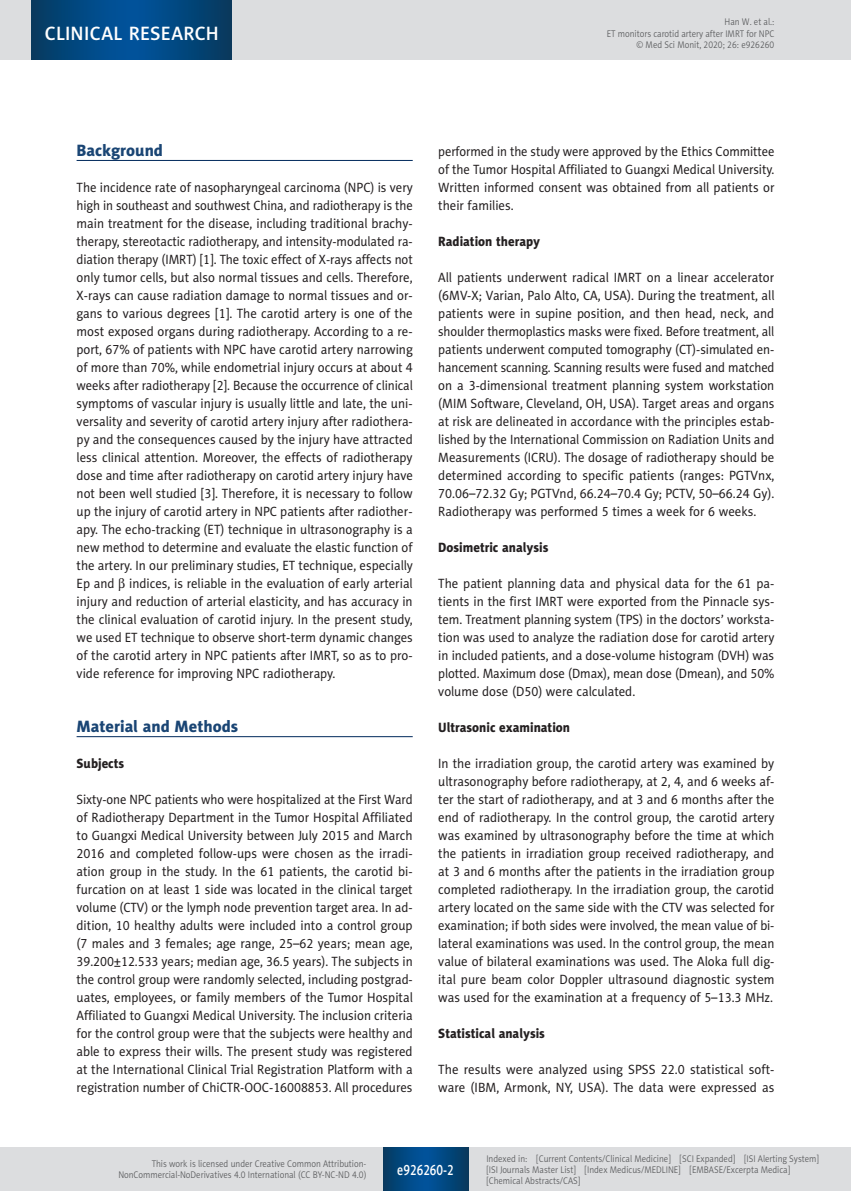
<style>
.page{position:relative;width:851px;height:1191px;background:#fff}
.page>*{position:absolute;margin:0;border:0;box-sizing:border-box;transform-origin:0 0}
.t1{font:19.5px "Naomi Sans EFN Medium";letter-spacing:.015em;color:#fff}
.MSM_Headline_1{font:16.5px "Naomi Sans EFN Heavy";color:#1a4574}
.MSM_e-PAGINA{font:15px "Naomi Sans EFN Medium";color:#fff;scale:.8 1}
.MSM_Body{font:13.5px/18px "Naomi Sans EFN";color:#231f20;text-align:justify;scale:.95 1}
.MSM_Body-2{font:13.5px/18px "Naomi Sans EFN";color:#231f20;text-align:justify;scale:.93 1}
.MSM_Body-3{font:13.5px/18px "Naomi Sans EFN";color:#231f20;scale:.96 1}
.MSM_Headline_2{font:13.5px "Naomi Sans EFN Heavy";color:#231f20;scale:.95 1}
.MSM_pagina_sygnatura{font:9.75px/11.2px "Naomi Sans EFN Light";color:#57585a;scale:.9 1}
.MSM_pagina_zywa{font:9.75px/11.2px "Naomi Sans EFN Light";color:#57585a;text-align:right;scale:.9 1}
.s1{font-family:"Standard Sym L"}
</style>
<div class="page">
<hr style="left:77px;top:160px;width:335px;height:1px;background:#00295c">
<hr style="left:77px;top:736px;width:335px;height:1px;background:#00295c">
<div style="left:0;top:1148px;width:850px;height:43px;background:#dcdddf"></div>
<svg style="left:383px;top:1147px;width:85px;height:43px;background:#02477e"></svg>
<div style="left:0;top:0;width:850px;height:60px;background:#dcdddf"></div>
<hr style="left:850px;top:0;width:1px;height:60px;background:#dcdddf">
<svg style="left:32px;top:0;width:200px;height:60px;background:#02477e"></svg>
<h1 class="t1" style="left:45px;top:22px;width:175px">CLINICAL RESEARCH</h1>
<p class="MSM_pagina_zywa" style="left:606px;top:16px;width:188px">Han W. et al.:<br>ET monitors carotid artery after IMRT for NPC</p>
<p class="MSM_pagina_sygnatura" style="left:636px;top:39px;width:154px">© Med Sci Monit, 2020; 26: e926260</p>
<p class="MSM_Headline_1" style="left:77px;top:140px;width:88px">Background</p>
<p class="MSM_Body" style="left:77px;top:178px;width:355px">The incidence rate of nasopharyngeal carcinoma (NPC) is very high in southeast and southwest China, and radiotherapy is the main treatment for the disease, including traditional brachy&shy;therapy, stereotactic radiotherapy, and intensity-modulated ra&shy;diation therapy (IMRT) [1]. The toxic effect of X-rays affects not only tumor cells, but also normal tissues and cells. Therefore, X-rays can cause radiation damage to normal tissues and or&shy;gans to various degrees [1]. The carotid artery is one of the most exposed organs during radiotherapy. According to a re&shy;port, 67% of patients with NPC have carotid artery narrowing of more than 70%, while endometrial injury occurs at about 4 weeks after radiotherapy [2]. Because the occurrence of clinical symptoms of vascular injury is usually little and late, the uni&shy;versality and severity of carotid artery injury after radiothera&shy;py and the consequences caused by the injury have attracted less clinical attention. Moreover, the effects of radiotherapy dose and time after radiotherapy on carotid artery injury have not been well studied [3]. Therefore, it is necessary to follow up the injury of carotid artery in NPC patients after radiother&shy;apy. The echo-tracking (ET) technique in ultrasonography is a new method to determine and evaluate the elastic function of the artery. In our preliminary studies, ET technique, especially Ep and <span class="s1">b</span> indices, is reliable in the evaluation of early arterial injury and reduction of arterial elasticity, and has accuracy in the clinical evaluation of carotid injury. In the present study, we used ET technique to observe short-term dynamic changes of the carotid artery in NPC patients after IMRT, so as to pro&shy;vide reference for improving NPC radiotherapy.</p>
<p class="MSM_Headline_1" style="left:77px;top:716px;width:163px">Material and Methods</p>
<p class="MSM_Headline_2" style="left:77px;top:755px;width:52px">Subjects</p>
<p class="MSM_Body-2" style="left:77px;top:790px;width:363px">Sixty-one NPC patients who were hospitalized at the First Ward of Radiotherapy Department in the Tumor Hospital Affiliated to Guangxi Medical University between July 2015 and March 2016 and completed follow-ups were chosen as the irradi&shy;ation group in the study. In the 61 patients, the carotid bi&shy;furcation on at least 1 side was located in the clinical target volume (CTV) or the lymph node prevention target area. In ad&shy;dition, 10 healthy adults were included into a control group (7 males and 3 females; age range, 25–62 years; mean age, 39.200±12.533 years; median age, 36.5 years). The subjects in the control group were randomly selected, including postgrad&shy;uates, employees, or family members of the Tumor Hospital Affiliated to Guangxi Medical University. The inclusion criteria for the control group were that the subjects were healthy and able to express their wills. The present study was registered at the International Clinical Trial Registration Platform with a registration number of ChiCTR-OOC-16008853. All procedures</p>
<p class="MSM_Body-2" style="left:438px;top:142px;width:363px">performed in the study were approved by the Ethics Committee of the Tumor Hospital Affiliated to Guangxi Medical University.<br>Written informed consent was obtained from all patients or their families.</p>
<p class="MSM_Headline_2" style="left:438px;top:233px;width:109px">Radiation therapy</p>
<p class="MSM_Body" style="left:438px;top:268px;width:355px">All patients underwent radical IMRT on a linear accelerator (6MV-X; Varian, Palo Alto, CA, USA). During the treatment, all patients were in supine position, and then head, neck, and shoulder thermoplastics masks were fixed. Before treatment, all patients underwent computed tomography (CT)-simulated en&shy;hancement scanning. Scanning results were fused and matched on a 3-dimensional treatment planning system workstation (MIM Software, Cleveland, OH, USA). Target areas and organs at risk are delineated in accordance with the principles estab&shy;lished by the International Commission on Radiation Units and Measurements (ICRU). The dosage of radiotherapy should be determined according to specific patients (ranges: PGTVnx, 70.06–72.32 Gy; PGTVnd, 66.24–70.4 Gy; PCTV, 50–66.24 Gy).<br>Radiotherapy was performed 5 times a week for 6 weeks.</p>
<p class="MSM_Headline_2" style="left:438px;top:539px;width:117px">Dosimetric analysis</p>
<p class="MSM_Body" style="left:438px;top:574px;width:355px">The patient planning data and physical data for the 61 pa&shy;tients in the first IMRT were exported from the Pinnacle sys&shy;tem. Treatment planning system (TPS) in the doctors’ worksta&shy;tion was used to analyze the radiation dose for carotid artery in included patients, and a dose-volume histogram (DVH) was plotted. Maximum dose (Dmax), mean dose (Dmean), and 50% volume dose (D50) were calculated.</p>
<p class="MSM_Headline_2" style="left:438px;top:719px;width:140px">Ultrasonic examination</p>
<p class="MSM_Body" style="left:438px;top:754px;width:355px">In the irradiation group, the carotid artery was examined by ultrasonography before radiotherapy, at 2, 4, and 6 weeks af&shy;ter the start of radiotherapy, and at 3 and 6 months after the end of radiotherapy. In the control group, the carotid artery was examined by ultrasonography before the time at which the patients in irradiation group received radiotherapy, and at 3 and 6 months after the patients in the irradiation group completed radiotherapy. In the irradiation group, the carotid artery located on the same side with the CTV was selected for examination; if both sides were involved, the mean value of bi&shy;lateral examinations was used. In the control group, the mean value of bilateral examinations was used. The Aloka full dig&shy;ital pure beam color Doppler ultrasound diagnostic system was used for the examination at a frequency of 5–13.3 MHz.</p>
<p class="MSM_Headline_2" style="left:438px;top:1025px;width:114px">Statistical analysis</p>
<p class="MSM_Body-3" style="left:438px;top:1060px;width:351px">The results were analyzed using SPSS 22.0 statistical soft&shy;ware (IBM, Armonk, NY, USA). The data were expressed as</p>
<p class="MSM_pagina_sygnatura" style="left:118px;top:1158px;width:277px;text-align:right">This work is licensed under Creative Common Attribution-<br>NonCommercial-NoDerivatives 4.0 International (CC BY-NC-ND 4.0)</p>
<p class="MSM_e-PAGINA" style="left:397px;top:1160px;width:72px">e926260-2</p>
<p class="MSM_pagina_sygnatura" style="left:486px;top:1152px;width:371px">Indexed in: [Current Contents/Clinical Medicine] [SCI Expanded] [ISI Alerting System] [ISI Journals Master List] [Index Medicus/MEDLINE] [EMBASE/Excerpta Medica] [Chemical Abstracts/CAS]</p>
</div>
